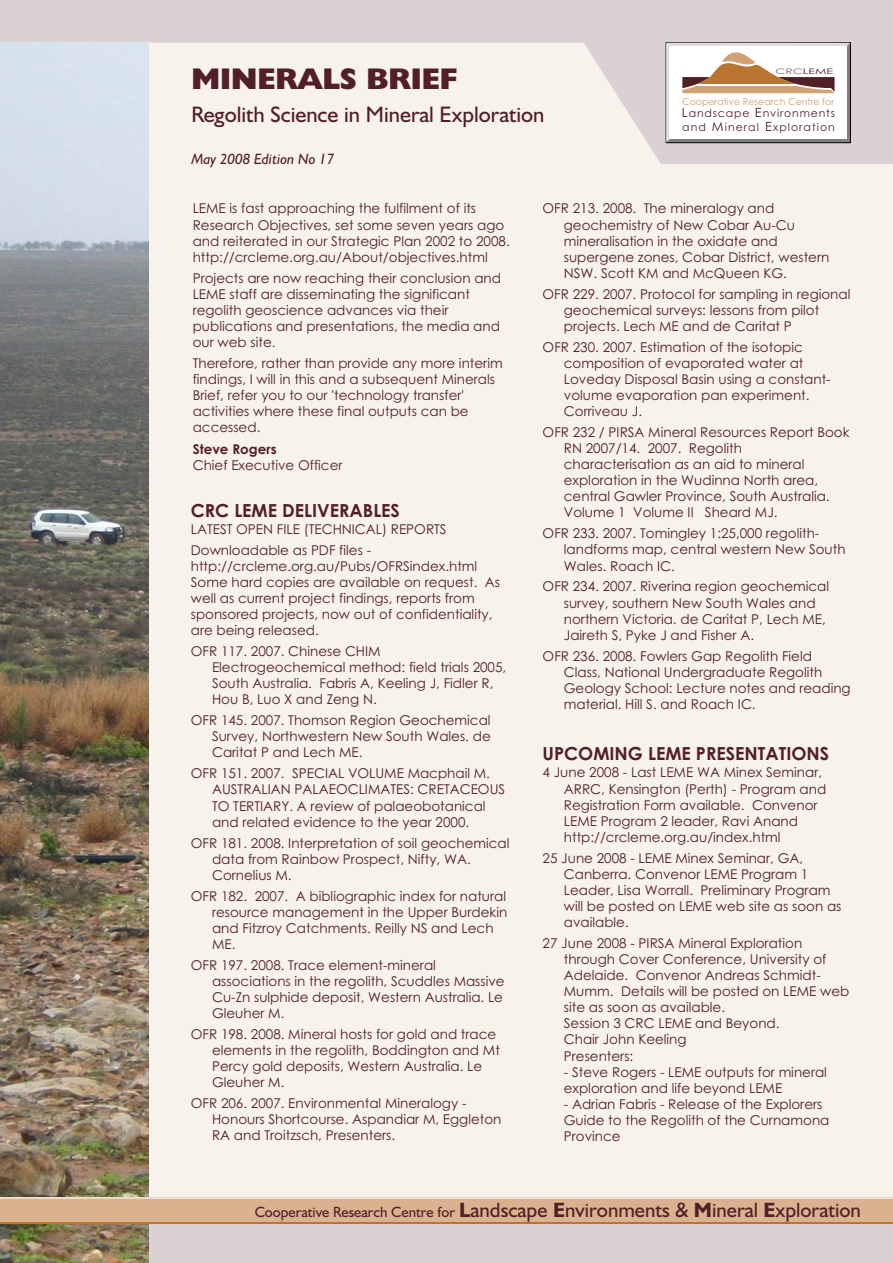
<style>
.page{position:relative;width:893px;height:1263px;background:#fff}
.page>*{position:absolute;margin:0;border:0;box-sizing:border-box;transform-origin:0 0}
.t1{font:800 30px "Humanist 521 BT";color:#521f26}
.t2{font:22.5px "Humanist 521 BT";color:#521f26}
.t3{font:20.85px "Humanist 521 BT";color:#521f26}
.t4{font:700 18px "Century Gothic";color:#521f26}
.t5{font:italic 15px "Humanist 521 BT";color:#521f26}
.t6{font:13.5px/16px "Century Gothic";color:#521f26}
.t7{font:700 13.5px "Century Gothic";color:#521f26}
.t8{font:10.95px/13.8px "Century Gothic";letter-spacing:.08em;color:#521f26}
.t9{font:9.45px "Century Gothic";color:#d1a173}
.t10{font:7.5px "Century Gothic";color:#521f26;scale:1.63 1}
.s1{color:#8a666b}
.s2{font-size:12.75px}
.s3{font-size:14.85px}
.s4{font-weight:700}
</style>
<div class="page">
<div style="left:0;top:0;width:893px;height:164px;background:#dbd1d4"></div>
<div style="left:149px;top:43px;width:744px;height:1154px;background:#f7f2eb"></div>
<div style="left:0;top:1210px;width:893px;height:53px;background:#dbd1d4"></div>
<img style="left:0;top:43px;width:149px;height:1220px">
<div style="left:0;top:1197px;width:893px;height:23px;background:#eddbcc"></div>
<div style="left:0;top:1201px;width:893px;height:23px;background:#ba7530"></div>
<div style="left:0;top:1199px;width:893px;height:23px;background:#d9b38f"></div>
<svg style="left:665px;top:42px;width:186px;height:101px;background:#e5dbd4"></svg>
<h1 class="t1" style="left:191px;top:66px;width:268px">MINERALS BRIEF</h1>
<h2 class="t2" style="left:191px;top:105px;width:355px">Regolith Science in Mineral Exploration</h2>
<p class="t10" style="left:775px;top:68px;width:37px"><span class="s1">CRC</span>LEME</p>
<p class="t8" style="left:682px;top:107px;width:155px"><span class="s2">L</span>andscape <span class="s2">E</span>nvironments and <span class="s2">M</span>ineral <span class="s2">E</span>xploration</p>
<p class="t9" style="left:682px;top:97px;width:154px">Cooperative Research Centre for</p>
<p class="t5" style="left:191px;top:152px;width:145px">May 2008 Edition No 17</p>
<p class="t6" style="left:193px;top:202px;width:319px">LEME is fast approaching the fulfilment of its Research Objectives, set some seven years ago and reiterated in our Strategic Plan 2002 to 2008. http://crcleme.org.au/About/objectives.html</p>
<p class="t6" style="left:193px;top:271px;width:310px">Projects are now reaching their conclusion and LEME staff are disseminating the significant regolith geoscience advances via their publications and presentations, the media and our web site.</p>
<p class="t6" style="left:193px;top:356px;width:311px">Therefore, rather than provide any more interim findings, I will in this and a subsequent Minerals Brief, refer you to our 'technology transfer' activities where these final outputs can be accessed.</p>
<p class="t7" style="left:193px;top:443px;width:85px">Steve Rogers</p>
<p class="t6" style="left:193px;top:458px;width:151px">Chief Executive Officer</p>
<h3 class="t4" style="left:191px;top:503px;width:211px">CRC LEME DELIVERABLES</h3>
<p class="t6" style="left:191px;top:520px;width:257px;line-height:20.9px">LATEST OPEN FILE (TECHNICAL) REPORTS<br>Downloadable as PDF files -</p>
<p class="t6" style="left:191px;top:559px;width:311px">http://crcleme.org.au/Pubs/OFRSindex.html Some hard copies are available on request. As well as current project findings, reports from sponsored projects, now out of confidentiality, are being released.</p>
<p class="t6" style="left:212px;top:644px;width:296px;text-indent:-21px">OFR 117. 2007. Chinese CHIM Electrogeochemical method: field trials 2005, South Australia. Fabris A, Keeling J, Fidler R, Hou B, Luo X and Zeng N.</p>
<p class="t6" style="left:212px;top:714px;width:280px;text-align:justify;text-indent:-21px">OFR 145. 2007. Thomson Region Geochemical Survey, Northwestern New South Wales. de Caritat P and Lech ME.</p>
<p class="t6" style="left:212px;top:767px;width:295px;text-indent:-21px">OFR 151. 2007. SPECIAL VOLUME Macphail M.<br>AUSTRALIAN PALAEOCLIMATES: CRETACEOUS TO TERTIARY. A review of palaeobotanical and related evidence to the year 2000.</p>
<p class="t6" style="left:212px;top:836px;width:299px;text-indent:-21px">OFR 181. 2008. Interpretation of soil geochemical data from Rainbow Prospect, Nifty, WA.<br>Cornelius M.</p>
<p class="t6" style="left:212px;top:889px;width:297px;text-indent:-21px">OFR 182. 2007. A bibliographic index for natural resource management in the Upper Burdekin and Fitzroy Catchments. Reilly NS and Lech ME.</p>
<p class="t6" style="left:212px;top:958px;width:294px;text-indent:-21px">OFR 197. 2008. Trace element-mineral associations in the regolith, Scuddles Massive Cu-Zn sulphide deposit, Western Australia. Le Gleuher M.</p>
<p class="t6" style="left:212px;top:1027px;width:289px;text-indent:-21px">OFR 198. 2008. Mineral hosts for gold and trace elements in the regolith, Boddington and Mt Percy gold deposits, Western Australia. Le Gleuher M.</p>
<p class="t6" style="left:212px;top:1096px;width:291px;text-indent:-21px">OFR 206. 2007. Environmental Mineralogy -<br>Honours Shortcourse. Aspandiar M, Eggleton<br>RA and Troitzsch, Presenters.</p>
<p class="t6" style="left:564px;top:202px;width:267px;text-indent:-21px">OFR 213. 2008. The mineralogy and geochemistry of New Cobar Au-Cu mineralisation in the oxidate and supergene zones, Cobar District, western NSW. Scott KM and McQueen KG.</p>
<p class="t6" style="left:564px;top:287px;width:288px;text-indent:-21px">OFR 229. 2007. Protocol for sampling in regional geochemical surveys: lessons from pilot projects. Lech ME and de Caritat P</p>
<p class="t6" style="left:564px;top:340px;width:268px;text-indent:-21px">OFR 230. 2007. Estimation of the isotopic composition of evaporated water at Loveday Disposal Basin using a constant&shy;volume evaporation pan experiment.<br>Corriveau J.</p>
<p class="t6" style="left:564px;top:425px;width:287px;text-indent:-21px">OFR 232 / PIRSA Mineral Resources Report Book RN 2007/14. 2007. Regolith characterisation as an aid to mineral exploration in the Wudinna North area, central Gawler Province, South Australia.<br>Volume 1 Volume II Sheard MJ.</p>
<p class="t6" style="left:564px;top:527px;width:283px;text-indent:-21px">OFR 233. 2007. Tomingley 1:25,000 regolith&shy;landforms map, central western New South<br>Wales. Roach IC.</p>
<p class="t6" style="left:564px;top:580px;width:267px;text-indent:-21px">OFR 234. 2007. Riverina region geochemical survey, southern New South Wales and northern Victoria. de Caritat P, Lech ME, Jaireth S, Pyke J and Fisher A.</p>
<p class="t6" style="left:564px;top:649px;width:288px;text-indent:-21px">OFR 236. 2008. Fowlers Gap Regolith Field Class, National Undergraduate Regolith Geology School: Lecture notes and reading material. Hill S. and Roach IC.</p>
<h3 class="t4" style="left:543px;top:747px;width:288px">UPCOMING LEME PRESENTATIONS</h3>
<p class="t6" style="left:564px;top:766px;width:264px;text-indent:-21px">4 June 2008 - Last LEME WA Minex Seminar, ARRC, Kensington (Perth) - Program and Registration Form available. Convenor LEME Program 2 leader, Ravi Anand http://crcleme.org.au/index.html</p>
<p class="t6" style="left:564px;top:851px;width:279px;text-indent:-21px">25 June 2008 - LEME Minex Seminar, GA, Canberra. Convenor LEME Program 1<br>Leader, Lisa Worrall. Preliminary Program will be posted on LEME web site as soon as available.</p>
<p class="t6" style="left:564px;top:936px;width:287px;text-indent:-21px">27 June 2008 - PIRSA Mineral Exploration through Cover Conference, University of<br>Adelaide. Convenor Andreas Schmidt-<br>Mumm. Details will be posted on LEME web site as soon as available.<br>Session 3 CRC LEME and Beyond.<br>Chair John Keeling<br>Presenters:</p>
<p class="t6" style="left:564px;top:1065px;width:265px">- Steve Rogers - LEME outputs for mineral exploration and life beyond LEME</p>
<p class="t6" style="left:564px;top:1097px;width:267px">- Adrian Fabris - Release of the Explorers<br>Guide to the Regolith of the Curnamona<br>Province</p>
<h3 class="t3" style="left:255px;top:1201px;width:608px"><span class="s3">Cooperative Research Centre for</span> <span class="s4">L</span>andscape <span class="s4">E</span>nvironments &amp; <span class="s4">M</span>ineral <span class="s4">E</span>xploration</h3>
</div>
